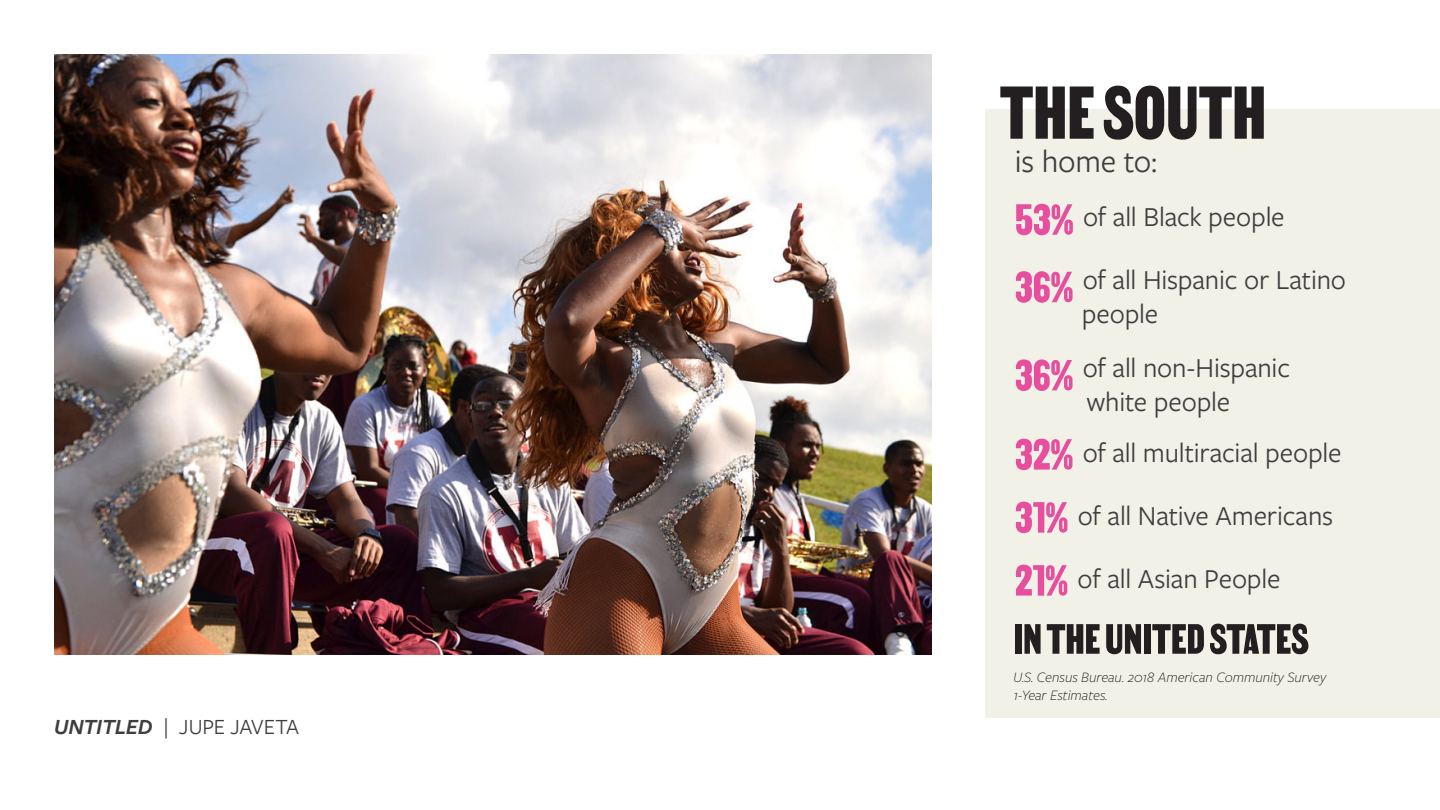
<style>
.page{position:relative;width:1440px;height:810px;background:#fff}
.page>*{position:absolute;margin:0;border:0;box-sizing:border-box;transform-origin:0 0}
.t1{font:90px "MARTIN";color:#231f20}
.t2{font:51px "MARTIN";color:#231f20}
.t3{font:33px "Freight Sans Pro";letter-spacing:-.005em;color:#3e3e3f}
.t4{font:28.5px/34.2px "Freight Sans Pro";letter-spacing:-.005em;color:#3e3e3f}
.t5{font:22.5px "Freight Sans Pro";letter-spacing:-.005em;color:#3e3e3f}
.t6{font:italic 300 15px/18px "Freight Sans Pro";color:#231f20}
.s1{font-weight:600;font-style:italic}
.s2{font-family:"MARTIN";font-size:52.5px;color:#e74e9d}
</style>
<div class="page">
<img style="left:54px;top:54px;width:878px;height:601px">
<div style="left:985px;top:109px;width:455px;height:609px;background:#f1f1e7"></div>
<p class="t5" style="left:54px;top:712px;width:246px"><span class="s1">UNTITLED</span> | JUPE JAVETA</p>
<p class="t1" style="left:1000px;top:60px;width:268px">THE SOUTH</p>
<p class="t3" style="left:1015px;top:139px;width:144px">is home to:</p>
<p class="t4" style="left:1015px;top:198px;width:271px"><span class="s2">53%</span> of all Black people</p>
<p class="t4" style="left:1082px;top:261px;width:266px;text-indent:-67px"><span class="s2">36%</span> of all Hispanic or Latino people</p>
<p class="t4" style="left:1015px;top:349px;width:277px;text-align:center"><span class="s2">36%</span> of all non-Hispanic white people</p>
<p class="t4" style="left:1015px;top:435px;width:328px"><span class="s2">32%</span> of all multiracial people</p>
<p class="t4" style="left:1015px;top:498px;width:320px"><span class="s2">31%</span> of all Native Americans</p>
<p class="t4" style="left:1015px;top:561px;width:267px"><span class="s2">21%</span> of all Asian People</p>
<p class="t2" style="left:1013px;top:609px;width:297px">IN THE UNITED STATES</p>
<p class="t6" style="left:1013px;top:667px;width:314px">U.S. Census Bureau. 2018 American Community Survey<br>1-Year Estimates.</p>
</div>
